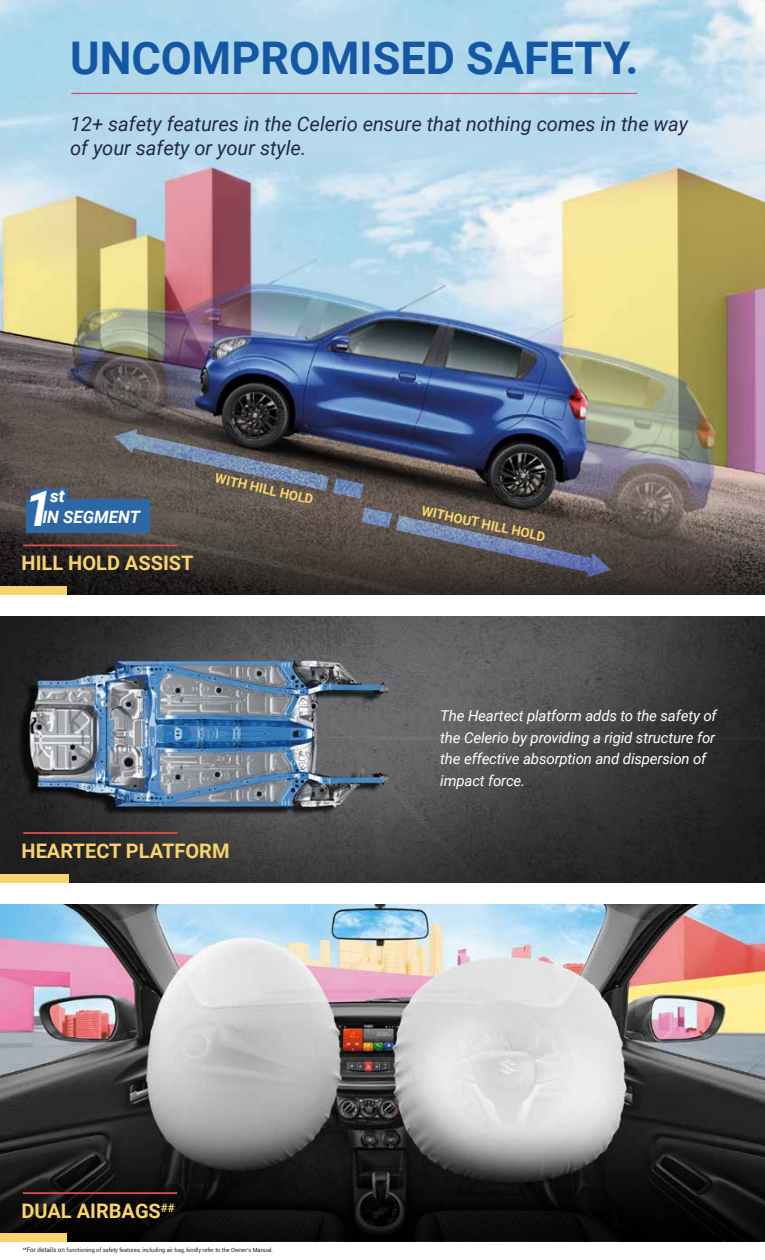
<style>
.page{position:relative;width:765px;height:1260px;background:#fff}
.page>*{position:absolute;margin:0;border:0;box-sizing:border-box;transform-origin:0 0}
.t1{font:italic 700 49px "Roboto";color:#fff}
.t2{font:700 45px "Roboto";color:#1457a4}
.t3{font:italic 20px/24px "Roboto";color:#212845}
.t4{font:700 20px "Roboto";color:#f7d36b}
.t5{font:italic 900 17.25px "Roboto";color:#fff}
.t6{font:italic 700 17px "Roboto";color:#fff}
.t7{font:italic 15px/21.5px "Roboto";letter-spacing:-.01em;color:#fff}
.t8{font:700 13.12px "Roboto";color:#fad66b}
.t9{font:5.75px "Roboto";color:#231f20}
.s1{font-size:6.25px}
</style>
<div class="page">
<img style="left:0;top:616px;width:765px;height:267px">
<img style="left:0;top:0;width:765px;height:462px">
<svg style="left:0;top:462px;width:765px;height:133px;background:#4e4643"></svg>
<svg style="left:30px;top:487px;width:38px;height:12px"></svg>
<div style="left:26px;top:499px;width:123px;height:33px;background:#2d67a6"></div>
<hr style="left:23px;top:544px;width:155px;height:2px;background:#d35052">
<img style="left:0;top:904px;width:765px;height:338px">
<svg style="left:0;top:1069px;width:765px;height:172px;background:#454545"></svg>
<div style="left:0;top:1234px;width:67px;height:8px;background:#f7d36b"></div>
<hr style="left:23px;top:1192px;width:154px;height:2px;background:#d35052">
<div style="left:0;top:874px;width:68px;height:9px;background:#f7d36b"></div>
<hr style="left:23px;top:832px;width:155px;height:2px;background:#d35052">
<svg style="left:114px;top:429px;width:249px;height:70px;background:#57575c"></svg>
<svg style="left:361px;top:508px;width:250px;height:69px;background:#59555a"></svg>
<hr style="left:71px;top:93px;width:566px;height:1px;background:#db4c63">
<div style="left:0;top:586px;width:67px;height:9px;background:#f7d36b"></div>
<h2 class="t2" style="left:70px;top:26px;width:570px">UNCOMPROMISED SAFETY.</h2>
<h3 class="t3" style="left:70px;top:111px;width:620px">12+ safety features in the Celerio ensure that nothing comes in the way of your safety or your style.</h3>
<p class="t5" style="left:50px;top:484px;width:16px">st</p>
<h1 class="t1" style="left:25px;top:474px;width:29px">1</h1>
<h3 class="t4" style="left:22px;top:549px;width:173px">HILL HOLD ASSIST</h3>
<p class="t6" style="left:42px;top:505px;width:99px">IN SEGMENT</p>
<p class="t8" style="left:217px;top:469px;width:102px;rotate:13deg">WITH HILL HOLD</p>
<h3 class="t4" style="left:22px;top:837px;width:209px">HEARTECT PLATFORM</h3>
<p class="t8" style="left:424px;top:501px;width:127px;rotate:12deg">WITHOUT HILL HOLD</p>
<p class="t7" style="left:440px;top:705px;width:278px">The Heartect platform adds to the safety of the Celerio by providing a rigid structure for the effective absorption and dispersion of impact force.</p>
<h3 class="t4" style="left:22px;top:1197px;width:155px">DUAL AIRBAGS<sup>##</sup></h3>
<p class="t9" style="left:23px;top:1246px;width:252px"><sup>##</sup><span class="s1">For details on</span> functioning of safety features, including air bag, kindly refer to the Owner’s Manual.</p>
</div>
